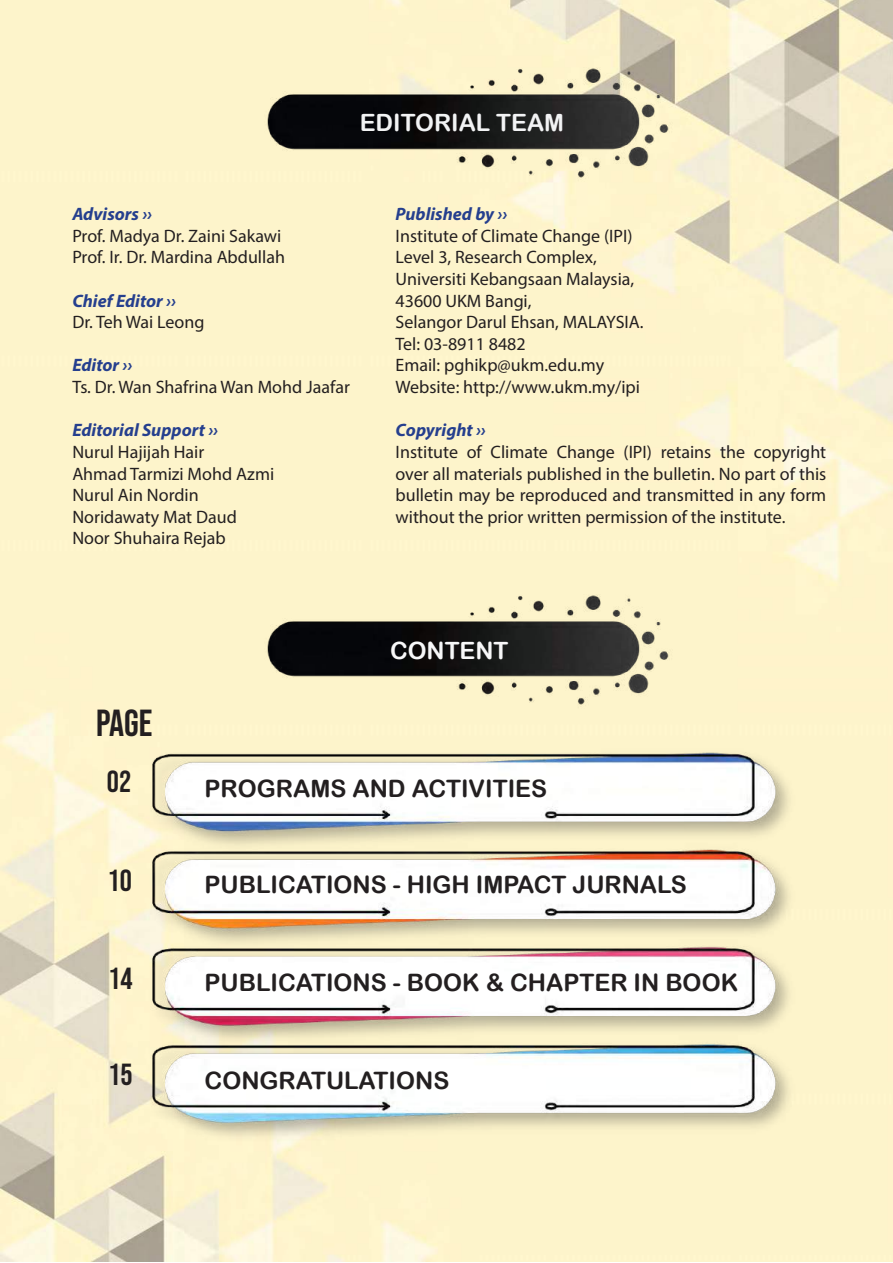
<style>
.page{position:relative;width:893px;height:1263px;background:#fff}
.page>*{position:absolute;margin:0;border:0;box-sizing:border-box;transform-origin:0 0}
.t1{font:37.5px "Bebas Neue";color:#231f20}
.t2{font:30.3px "Bebas Neue";color:#231f20}
.t3{font:24px "Arial Rounded MT Bold";color:#231f20}
.t4{font:23.85px "Arial Rounded MT Bold";color:#f2f3f4}
.t5{font:23.85px "Arial Rounded MT Bold";color:#f7f7f8}
.t6{font:18px/21.6px "Myriad Pro";color:#231f20}
.t7{font:italic 700 18px "Myriad Pro";color:#253f8e}
</style>
<div class="page">
<img style="left:0;top:0;width:893px;height:1261px">
<img style="left:253px;top:62px;width:423px;height:126px">
<img style="left:253px;top:589px;width:423px;height:126px">
<img style="left:126px;top:729px;width:676px;height:417px">
<h3 class="t4" style="left:360px;top:108px;width:206px">EDITORIAL TEAM</h3>
<p class="t7" style="left:72px;top:202px;width:81px">Advisors ››</p>
<p class="t6" style="left:72px;top:225px;width:214px">Prof. Madya Dr. Zaini Sakawi<br>Prof. Ir. Dr. Mardina Abdullah</p>
<p class="t7" style="left:72px;top:289px;width:105px">Chief Editor ››</p>
<p class="t6" style="left:72px;top:311px;width:134px">Dr. Teh Wai Leong</p>
<p class="t7" style="left:72px;top:354px;width:61px">Editor ››</p>
<p class="t6" style="left:72px;top:376px;width:279px">Ts. Dr. Wan Shafrina Wan Mohd Jaafar</p>
<p class="t7" style="left:72px;top:418px;width:147px">Editorial Support ››</p>
<p class="t6" style="left:72px;top:441px;width:203px">Nurul Hajijah Hair<br>Ahmad Tarmizi Mohd Azmi<br>Nurul Ain Nordin<br>Noridawaty Mat Daud<br>Noor Shuhaira Rejab</p>
<p class="t7" style="left:396px;top:202px;width:113px">Published by ››</p>
<p class="t6" style="left:396px;top:225px;width:250px">Institute of Climate Change (IPI)<br>Level 3, Research Complex,<br>Universiti Kebangsaan Malaysia,<br>43600 UKM Bangi,<br>Selangor Darul Ehsan, MALAYSIA.<br>Tel: 03-8911 8482<br>Email: pghikp@ukm.edu.my<br>Website: http://www.ukm.my/ipi</p>
<p class="t7" style="left:396px;top:418px;width:92px">Copyright ››</p>
<p class="t6" style="left:396px;top:441px;width:432px;text-align:justify">Institute of Climate Change (IPI) retains the copyright over all materials published in the bulletin. No part of this bulletin may be reproduced and transmitted in any form without the prior written permission of the institute.</p>
<h1 class="t1" style="left:96px;top:701px;width:58px">PAGE</h1>
<h3 class="t5" style="left:390px;top:636px;width:120px">CONTENT</h3>
<h2 class="t2" style="left:107px;top:764px;width:26px">02</h2>
<h2 class="t2" style="left:108px;top:863px;width:26px">10</h2>
<h2 class="t2" style="left:108px;top:961px;width:26px">14</h2>
<h2 class="t2" style="left:108px;top:1057px;width:26px">15</h2>
<h3 class="t3" style="left:205px;top:774px;width:344px">PROGRAMS AND ACTIVITIES</h3>
<h3 class="t3" style="left:205px;top:871px;width:484px">PUBLICATIONS - HIGH IMPACT JURNALS</h3>
<h3 class="t3" style="left:205px;top:968px;width:535px">PUBLICATIONS - BOOK &amp; CHAPTER IN BOOK</h3>
<h3 class="t3" style="left:205px;top:1066px;width:246px">CONGRATULATIONS</h3>
</div>
